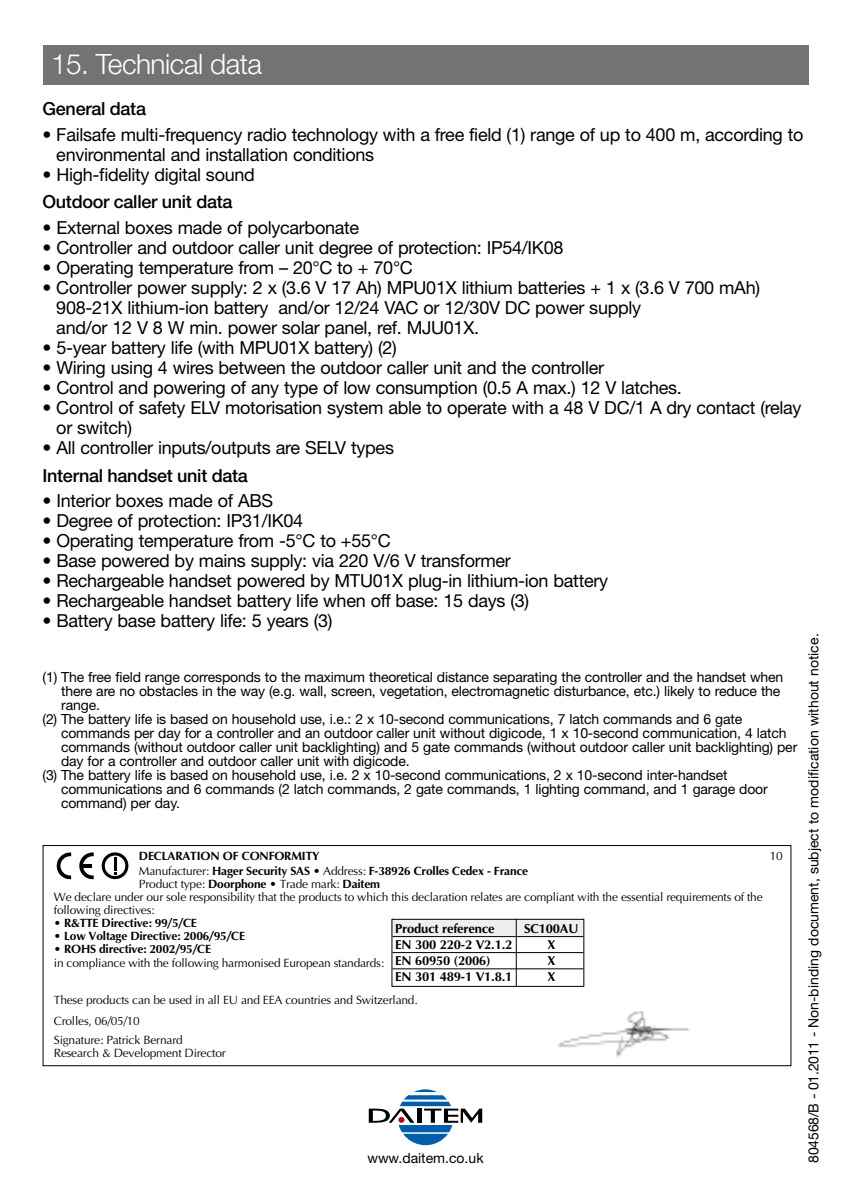
<style>
.page{position:relative;width:851px;height:1191px;background:#fff}
.page>*{position:absolute;margin:0;border:0;box-sizing:border-box;transform-origin:0 0}
.t1{font:300 28px "Helvetica Neue LT Com";letter-spacing:-.015em;color:#fff}
.t2{font:18px/20px "Helvetica Neue LT Com";letter-spacing:-.015em;color:#000}
.t3{font:500 18px "Helvetica Neue LT Com";letter-spacing:-.015em;color:#000}
.t4{font:14px "Helvetica Neue LT Com";letter-spacing:-.01em;color:#000}
.t5{font:700 13px "Optima";letter-spacing:-.02em;color:#000}
.t6{font:12px/13px "Optima";letter-spacing:-.02em;color:#000}
.t7{font:700 12px/15.8px "Optima";letter-spacing:-.02em;color:#000}
.s1{font-weight:400}
.s2{font-weight:700}
</style>
<div class="page">
<svg style="left:369px;top:1089px;width:113px;height:56px"></svg>
<div style="left:43px;top:45px;width:765px;height:40px;background:#737373"></div>
<div style="left:43px;top:845px;width:748px;height:221px;border:1px solid #000"></div>
<svg style="left:114px;top:857px;width:2px;height:17px"></svg>
<div style="left:102px;top:852px;width:26px;height:27px;border:3px solid #000;border-radius:50%"></div>
<svg style="left:57px;top:852px;width:14px;height:27px"></svg>
<svg style="left:79px;top:852px;width:15px;height:27px"></svg>
<div style="left:391px;top:919px;width:193px;height:16px;background:#efefef"></div>
<div style="left:391px;top:918px;width:193px;height:68px;border:1px solid #000"></div>
<hr style="left:392px;top:936px;width:191px;height:1px;background:#000">
<hr style="left:392px;top:952px;width:191px;height:1px;background:#000">
<hr style="left:392px;top:968px;width:191px;height:1px;background:#000">
<hr style="left:515px;top:918px;width:1px;height:68px;background:#000">
<img style="left:558px;top:1011px;width:131px;height:45px">
<h1 class="t1" style="left:51px;top:54px;width:212px">15. Technical data</h1>
<p class="t3" style="left:43px;top:102px;width:105px">General data</p>
<p class="t2" style="left:56px;top:126px;width:748px;text-indent:-14px">• Failsafe multi-frequency radio technology with a free field (1) range of up to 400 m, according to environmental and installation conditions</p>
<p class="t2" style="left:43px;top:166px;width:214px">• High-fidelity digital sound</p>
<p class="t3" style="left:43px;top:195px;width:191px">Outdoor caller unit data</p>
<p class="t2" style="left:43px;top:219px;width:318px">• External boxes made of polycarbonate</p>
<p class="t2" style="left:43px;top:239px;width:522px">• Controller and outdoor caller unit degree of protection: IP54/IK08</p>
<p class="t2" style="left:43px;top:259px;width:372px">• Operating temperature from – 20°C to + 70°C</p>
<p class="t2" style="left:56px;top:279px;width:705px;text-indent:-14px">• Controller power supply: 2 x (3.6 V 17 Ah) MPU01X lithium batteries + 1 x (3.6 V 700 mAh)<br>908-21X lithium-ion battery and/or 12/24 VAC or 12/30V DC power supply<br>and/or 12 V 8 W min. power solar panel, ref. MJU01X.</p>
<p class="t2" style="left:43px;top:339px;width:356px">• 5-year battery life (with MPU01X battery) (2)</p>
<p class="t2" style="left:43px;top:359px;width:563px">• Wiring using 4 wires between the outdoor caller unit and the controller</p>
<p class="t2" style="left:43px;top:379px;width:640px">• Control and powering of any type of low consumption (0.5 A max.) 12 V latches.</p>
<p class="t2" style="left:56px;top:399px;width:746px;text-indent:-14px">• Control of safety ELV motorisation system able to operate with a 48 V DC/1 A dry contact (relay or switch)</p>
<p class="t2" style="left:43px;top:439px;width:353px">• All controller inputs/outputs are SELV types</p>
<p class="t3" style="left:43px;top:468px;width:207px">Internal handset unit data</p>
<p class="t2" style="left:43px;top:493px;width:232px">• Interior boxes made of ABS</p>
<p class="t2" style="left:43px;top:513px;width:262px">• Degree of protection: IP31/IK04</p>
<p class="t2" style="left:43px;top:533px;width:350px">• Operating temperature from -5°C to +55°C</p>
<p class="t2" style="left:43px;top:553px;width:469px">• Base powered by mains supply: via 220 V/6 V transformer</p>
<p class="t2" style="left:43px;top:573px;width:567px">• Rechargeable handset powered by MTU01X plug-in lithium-ion battery</p>
<p class="t2" style="left:43px;top:593px;width:488px">• Rechargeable handset battery life when off base: 15 days (3)</p>
<p class="t2" style="left:43px;top:613px;width:291px">• Battery base battery life: 5 years (3)</p>
<p class="t4" style="left:43px;top:671px;width:742px">(1) The free field range corresponds to the maximum theoretical distance separating the controller and the handset when</p>
<p class="t4" style="left:61px;top:685px;width:720px">there are no obstacles in the way (e.g. wall, screen, vegetation, electromagnetic disturbance, etc.) likely to reduce the</p>
<p class="t4" style="left:61px;top:699px;width:40px">range.</p>
<p class="t4" style="left:43px;top:713px;width:701px">(2) The battery life is based on household use, i.e.: 2 x 10-second communications, 7 latch commands and 6 gate</p>
<p class="t4" style="left:61px;top:727px;width:726px">commands per day for a controller and an outdoor caller unit without digicode, 1 x 10-second communication, 4 latch</p>
<p class="t4" style="left:61px;top:741px;width:737px">commands (without outdoor caller unit backlighting) and 5 gate commands (without outdoor caller unit backlighting) per</p>
<p class="t4" style="left:61px;top:755px;width:350px">day for a controller and outdoor caller unit with digicode.</p>
<p class="t4" style="left:43px;top:769px;width:686px">(3) The battery life is based on household use, i.e. 2 x 10-second communications, 2 x 10-second inter-handset</p>
<p class="t4" style="left:61px;top:783px;width:708px">communications and 6 commands (2 latch commands, 2 gate commands, 1 lighting command, and 1 garage door</p>
<p class="t4" style="left:61px;top:797px;width:120px">command) per day.</p>
<p class="t7" style="left:139px;top:848px;width:391px">DECLARATION OF CONFORMITY<br><span class="s1">Manufacturer:</span> Hager Security SAS <span class="s1">• Address:</span> F-38926 Crolles Cedex - France</p>
<p class="t6" style="left:54px;top:878px;width:710px;text-indent:85px">Product type: <span class="s2">Doorphone •</span> Trade mark: <span class="s2">Daitem<br></span>We declare under our sole responsibility that the products to which this declaration relates are compliant with the essential requirements of the following directives:</p>
<p class="t7" style="left:54px;top:916px;width:144px">• R&amp;TTE Directive: 99/5/CE</p>
<p class="t7" style="left:54px;top:929px;width:192px">• Low Voltage Directive: 2006/95/CE</p>
<p class="t7" style="left:54px;top:942px;width:159px">• ROHS directive: 2002/95/CE</p>
<p class="t6" style="left:54px;top:956px;width:331px">in compliance with the following harmonised European standards:</p>
<p class="t6" style="left:54px;top:989px;width:365px;line-height:21.6px">These products can be used in all EU and EEA countries and Switzerland.<br>Crolles, 06/05/10</p>
<p class="t6" style="left:54px;top:1034px;width:173px">Signature: Patrick Bernard<br>Research &amp; Development Director</p>
<p class="t5" style="left:395px;top:923px;width:101px">Product reference</p>
<p class="t5" style="left:524px;top:923px;width:56px">SC100AU</p>
<p class="t5" style="left:395px;top:939px;width:118px">EN 300 220-2 V2.1.2</p>
<p class="t5" style="left:547px;top:939px;width:9px">X</p>
<p class="t5" style="left:395px;top:955px;width:97px">EN 60950 (2006)</p>
<p class="t5" style="left:547px;top:955px;width:9px">X</p>
<p class="t5" style="left:395px;top:971px;width:118px">EN 301 489-1 V1.8.1</p>
<p class="t5" style="left:547px;top:971px;width:9px">X</p>
<p class="t6" style="left:769px;top:850px;width:15px">10</p>
<p class="t4" style="left:367px;top:1152px;width:118px">www.daitem.co.uk</p>
<p class="t4" style="left:808px;top:1162px;width:530px;rotate:-90deg">804568/B - 01.2011 - Non-binding document, subject to modification without notice.</p>
</div>
